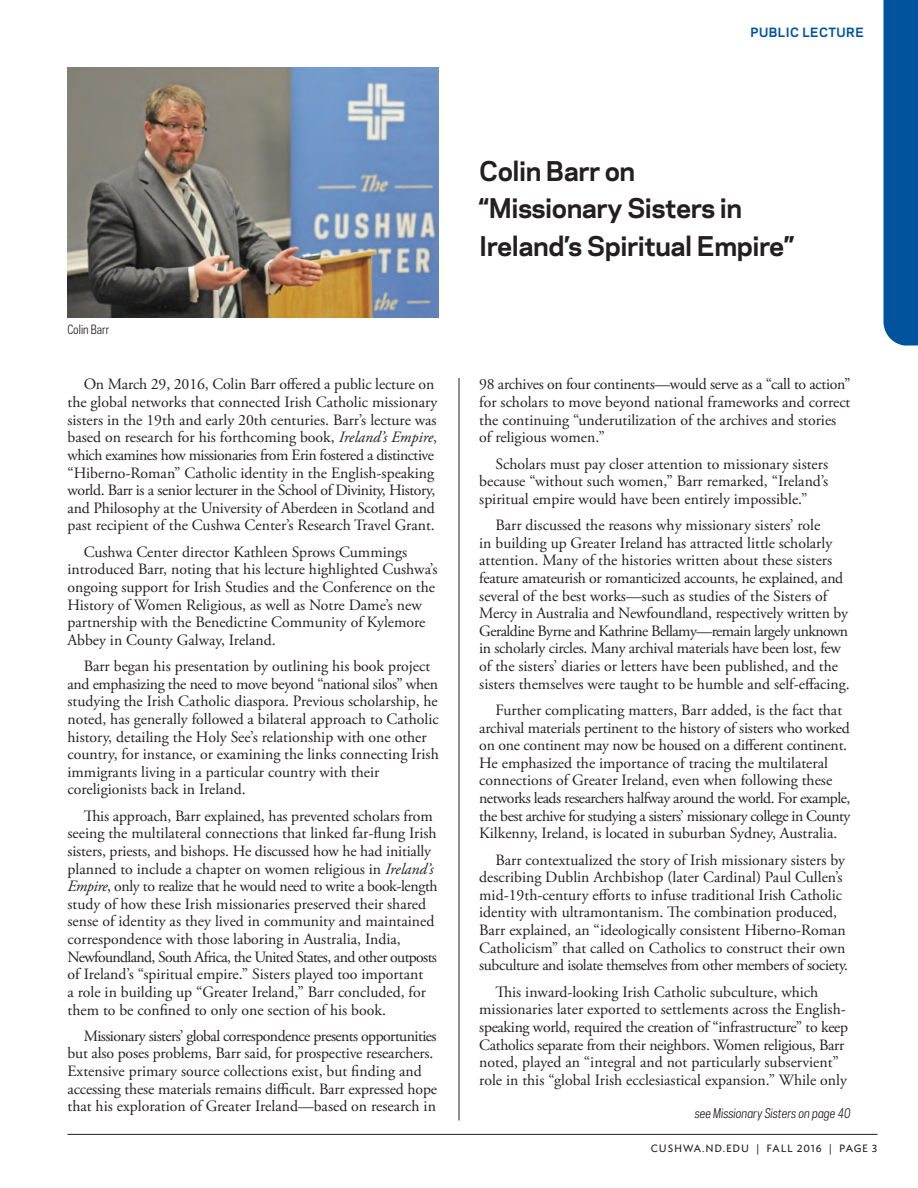
<style>
.page{position:relative;width:918px;height:1188px;background:#fff}
.page>*{position:absolute;margin:0;border:0;box-sizing:border-box;transform-origin:0 0}
.t1{font:700 25.5px/37.5px "Galaxie Polaris";letter-spacing:-.02em;color:#231f20}
.t2{font:15.75px/17.5px "Adobe Garamond Pro";color:#231f20}
.t3{font:italic 12.6px "Galaxie Polaris Condensed";color:#231f20}
.t4{font:700 12px "Galaxie Polaris";letter-spacing:.04em;color:#01539e}
.t5{font:12px "Galaxie Polaris Condensed";color:#231f20}
.t6{font:10.5px "Ideal Sans";letter-spacing:.08em;color:#231f20}
.s1{font-style:italic}
</style>
<div class="page">
<img style="left:68px;top:68px;width:371px;height:249px">
<hr style="left:459px;top:378px;width:1px;height:742px;background:#231f20">
<hr style="left:68px;top:1134px;width:810px;height:1px;background:#231f20">
<div style="left:884px;top:0;width:34px;height:346px;background:#01539e"></div>
<p class="t4" style="left:751px;top:23px;width:115px">PUBLIC LECTURE</p>
<p class="t5" style="left:68px;top:321px;width:43px">Colin Barr</p>
<p class="t2" style="left:68px;top:376px;width:371px;text-indent:16px">On March 29, 2016, Colin Barr offered a public lecture on the global networks that connected Irish Catholic missionary sisters in the 19th and early 20th centuries. Barr’s lecture was based on research for his forthcoming book, <span class="s1">Ireland’s Empire</span>, which examines how missionaries from Erin fostered a distinctive “Hiberno-Roman” Catholic identity in the English-speaking world. Barr is a senior lecturer in the School of Divinity, History, and Philosophy at the University of Aberdeen in Scotland and past recipient of the Cushwa Center’s Research Travel Grant.</p>
<p class="t2" style="left:68px;top:543px;width:371px;text-indent:16px">Cushwa Center director Kathleen Sprows Cummings introduced Barr, noting that his lecture highlighted Cushwa’s ongoing support for Irish Studies and the Conference on the History of Women Religious, as well as Notre Dame’s new partnership with the Benedictine Community of Kylemore Abbey in County Galway, Ireland.</p>
<p class="t2" style="left:68px;top:658px;width:373px;text-indent:16px">Barr began his presentation by outlining his book project and emphasizing the need to move beyond “national silos” when studying the Irish Catholic diaspora. Previous scholarship, he noted, has generally followed a bilateral approach to Catholic history, detailing the Holy See’s relationship with one other country, for instance, or examining the links connecting Irish immigrants living in a particular country with their coreligionists back in Ireland.</p>
<p class="t2" style="left:68px;top:808px;width:372px;text-indent:16px">This approach, Barr explained, has prevented scholars from seeing the multilateral connections that linked far-flung Irish sisters, priests, and bishops. He discussed how he had initially planned to include a chapter on women religious in <span class="s1">Ireland’s Empire</span>, only to realize that he would need to write a book-length study of how these Irish missionaries preserved their shared sense of identity as they lived in community and maintained correspondence with those laboring in Australia, India, Newfoundland, South Africa, the United States, and other outposts of Ireland’s “spiritual empire.” Sisters played too important<br>a role in building up “Greater Ireland,” Barr concluded, for them to be confined to only one section of his book.</p>
<p class="t2" style="left:68px;top:1028px;width:371px;text-indent:16px">Missionary sisters’ global correspondence presents opportunities but also poses problems, Barr said, for prospective researchers.<br>Extensive primary source collections exist, but finding and accessing these materials remains difficult. Barr expressed hope that his exploration of Greater Ireland—based on research in</p>
<p class="t1" style="left:479px;top:151px;width:316px">Colin Barr on<br>“Missionary Sisters in<br>Ireland’s Spiritual Empire”</p>
<p class="t2" style="left:479px;top:376px;width:373px">98 archives on four continents—would serve as a “call to action” for scholars to move beyond national frameworks and correct the continuing “underutilization of the archives and stories of religious women.”</p>
<p class="t2" style="left:479px;top:455px;width:351px;text-align:justify;text-indent:16px">Scholars must pay closer attention to missionary sisters because “without such women,” Barr remarked, “Ireland’s spiritual empire would have been entirely impossible.”</p>
<p class="t2" style="left:479px;top:517px;width:372px;text-indent:16px">Barr discussed the reasons why missionary sisters’ role<br>in building up Greater Ireland has attracted little scholarly attention. Many of the histories written about these sisters feature amateurish or romanticized accounts, he explained, and several of the best works—such as studies of the Sisters of Mercy in Australia and Newfoundland, respectively written by Geraldine Byrne and Kathrine Bellamy—remain largely unknown in scholarly circles. Many archival materials have been lost, few of the sisters’ diaries or letters have been published, and the sisters themselves were taught to be humble and self-effacing.</p>
<p class="t2" style="left:479px;top:702px;width:373px;text-indent:16px">Further complicating matters, Barr added, is the fact that archival materials pertinent to the history of sisters who worked on one continent may now be housed on a different continent.<br>He emphasized the importance of tracing the multilateral connections of Greater Ireland, even when following these networks leads researchers halfway around the world. For example, the best archive for studying a sisters’ missionary college in County Kilkenny, Ireland, is located in suburban Sydney, Australia.</p>
<p class="t2" style="left:479px;top:851px;width:370px;text-indent:16px">Barr contextualized the story of Irish missionary sisters by describing Dublin Archbishop (later Cardinal) Paul Cullen’s mid-19th-century efforts to infuse traditional Irish Catholic identity with ultramontanism. The combination produced, Barr explained, an “ideologically consistent Hiberno-Roman Catholicism” that called on Catholics to construct their own subculture and isolate themselves from other members of society.</p>
<p class="t2" style="left:479px;top:983px;width:370px;text-indent:16px">This inward-looking Irish Catholic subculture, which missionaries later exported to settlements across the English&shy;speaking world, required the creation of “infrastructure” to keep Catholics separate from their neighbors. Women religious, Barr noted, played an “integral and not particularly subservient” role in this “global Irish ecclesiastical expansion.” While only</p>
<p class="t3" style="left:695px;top:1105px;width:158px">see Missionary Sisters on page 40</p>
<p class="t6" style="left:651px;top:1141px;width:228px">CUSHWA.ND.EDU | FALL 2016 | PAGE 3</p>
</div>
